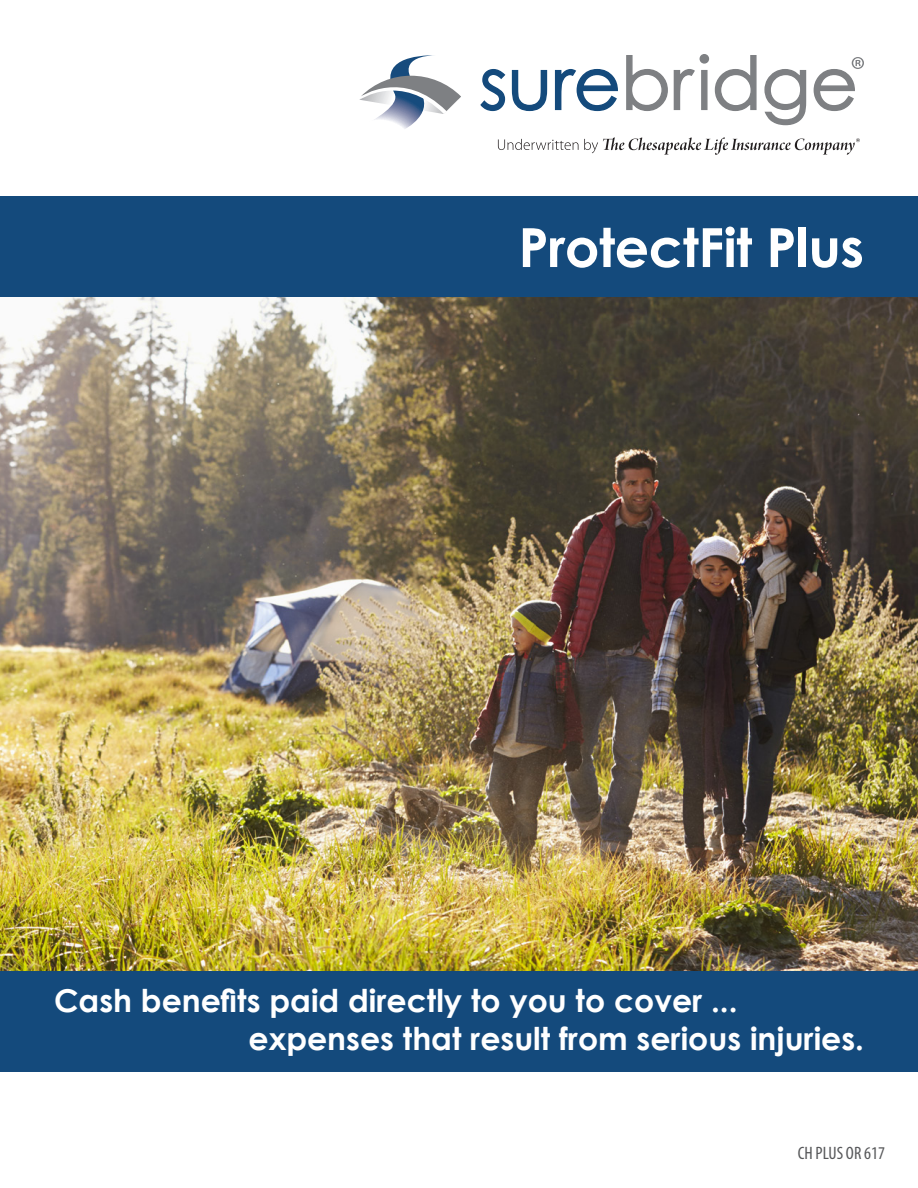
<style>
.page{position:relative;width:918px;height:1188px;background:#fff}
.page>*{position:absolute;margin:0;border:0;box-sizing:border-box;transform-origin:0 0}
.t1{font:700 54px "Century Gothic";letter-spacing:-.01em;color:#fff}
.t2{font:700 31.5px "Century Gothic";color:#fff}
.t3{font:condensed 18px "Myriad Pro";color:#57585a}
</style>
<div class="page">
<img style="left:0;top:297px;width:918px;height:674px">
<svg style="left:480px;top:68px;width:68px;height:44px"></svg>
<svg style="left:554px;top:69px;width:64px;height:43px"></svg>
<svg style="left:626px;top:54px;width:131px;height:57px"></svg>
<svg style="left:764px;top:69px;width:43px;height:57px"></svg>
<svg style="left:498px;top:137px;width:362px;height:18px"></svg>
<svg style="left:813px;top:57px;width:51px;height:54px"></svg>
<svg style="left:359px;top:55px;width:102px;height:74px"></svg>
<div style="left:0;top:971px;width:918px;height:100px;background:#144a7c"></div>
<div style="left:0;top:197px;width:918px;height:100px;background:#144a7c"></div>
<p class="t1" style="left:518px;top:206px;width:347px">ProtectFit Plus</p>
<p class="t2" style="left:54px;top:977px;width:685px">Cash benefits paid directly to you to cover ...</p>
<p class="t2" style="left:249px;top:1014px;width:617px">expenses that result from serious injuries.</p>
<p class="t3" style="left:798px;top:1143px;width:89px">CH PLUS OR 617</p>
</div>
